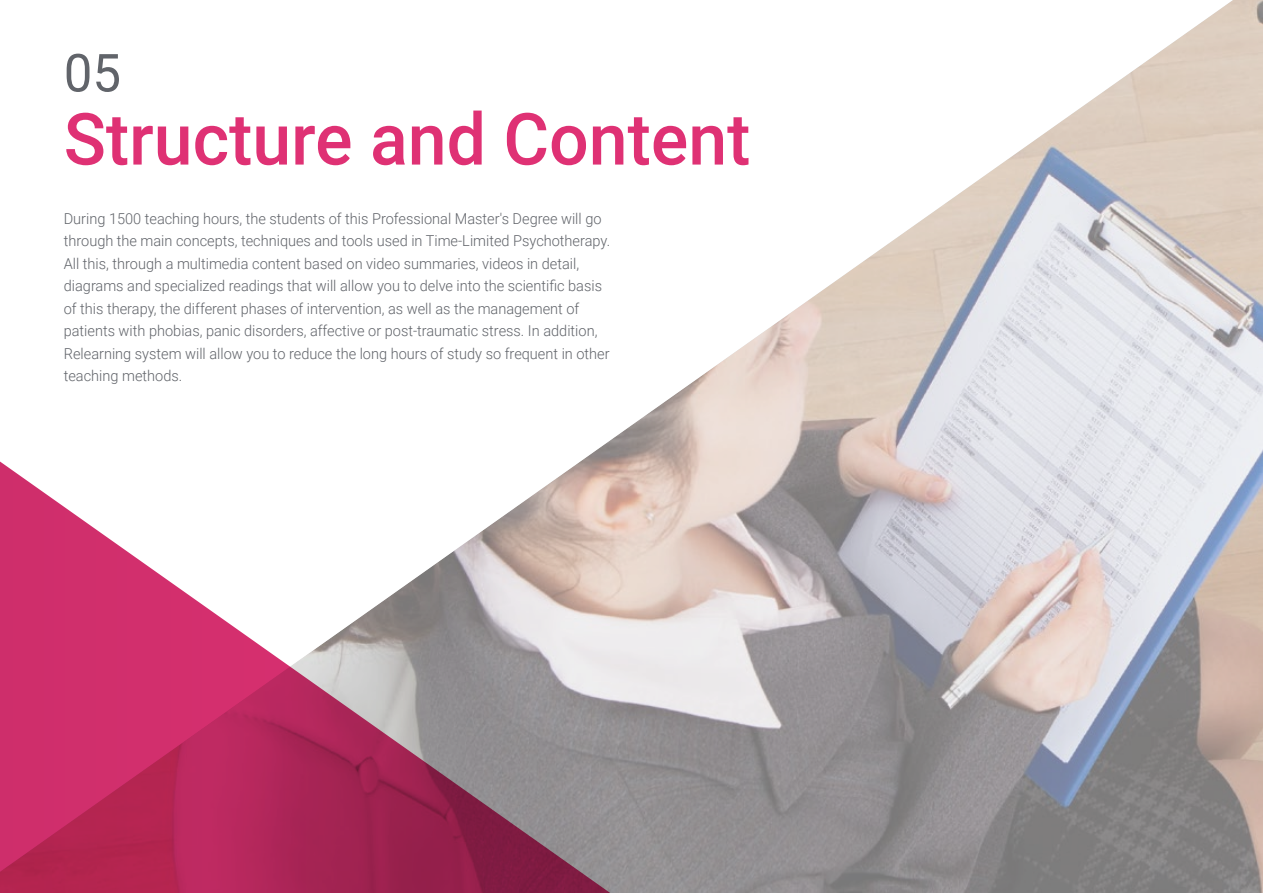
<style>
.page{position:relative;width:1263px;height:893px;background:#fff}
.page>*{position:absolute;margin:0;border:0;box-sizing:border-box;transform-origin:0 0}
.t1{font:500 72px "Roboto";color:#df3174}
.t2{font:52.5px "Roboto";color:#61646a}
.t3{font:300 15px/22.5px "Roboto";color:#61646a}
</style>
<div class="page">
<img style="left:602px;top:0;width:661px;height:893px">
<svg style="left:0;top:446px;width:640px;height:447px"></svg>
<h2 class="t2" style="left:64px;top:36px;width:59px">05</h2>
<h1 class="t1" style="left:64px;top:89px;width:688px">Structure and Content</h1>
<p class="t3" style="left:64px;top:207px;width:548px">During 1500 teaching hours, the students of this Professional Master's Degree will go through the main concepts, techniques and tools used in Time-Limited Psychotherapy.<br>All this, through a multimedia content based on video summaries, videos in detail, diagrams and specialized readings that will allow you to delve into the scientific basis of this therapy, the different phases of intervention, as well as the management of patients with phobias, panic disorders, affective or post-traumatic stress. In addition, Relearning system will allow you to reduce the long hours of study so frequent in other teaching methods.</p>
</div>
